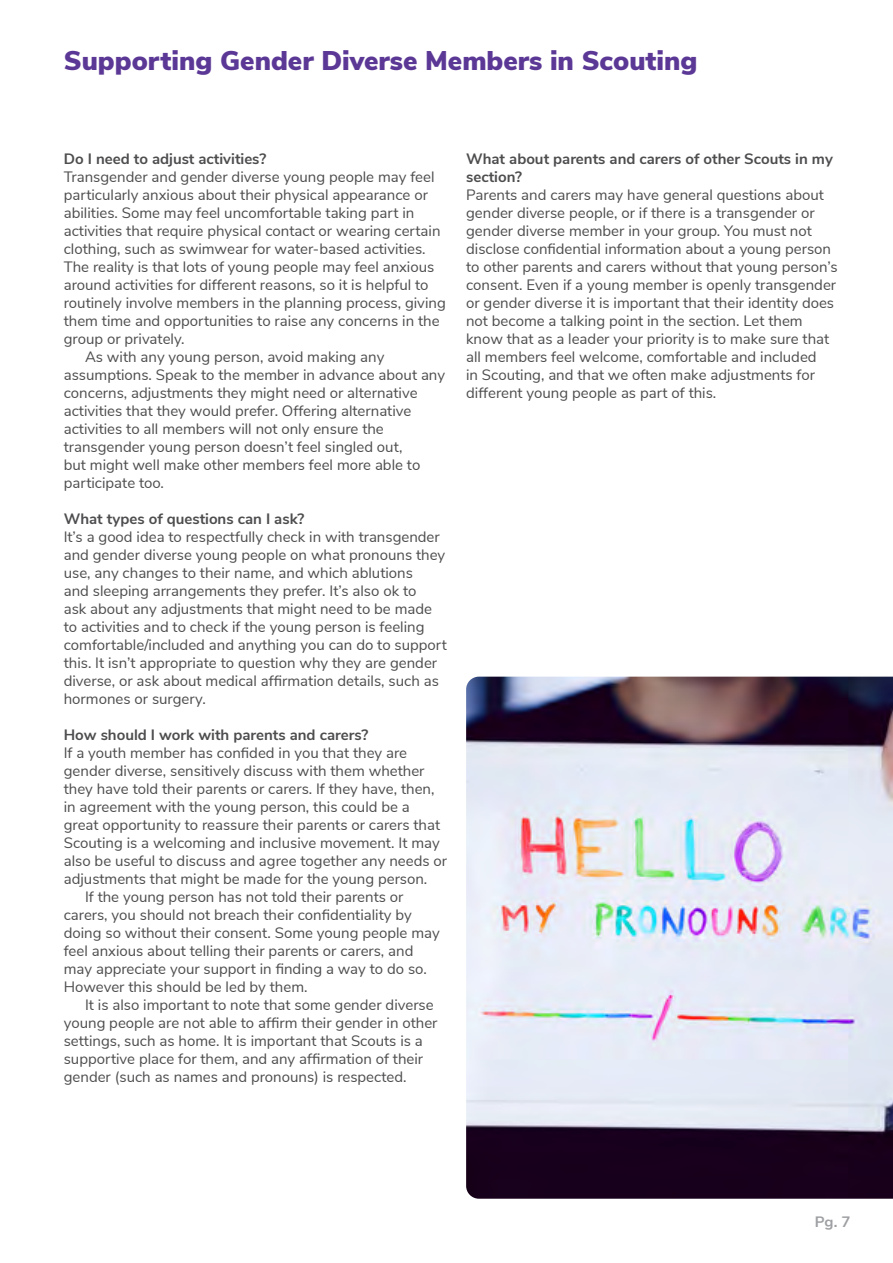
<style>
.page{position:relative;width:893px;height:1263px;background:#fff}
.page>*{position:absolute;margin:0;border:0;box-sizing:border-box;transform-origin:0 0}
.t1{font:900 27px "Nunito Sans";color:#5c3896}
.t2{font:15px/18px "Nunito Sans";color:#4d4d4f}
.t3{font:700 15px/18px "Nunito Sans";color:#4d4d4f}
.t4{font:700 15px "Nunito Sans";color:#9d9fa2}
</style>
<div class="page">
<img style="left:466px;top:677px;width:427px;height:522px">
<h1 class="t1" style="left:64px;top:41px;width:635px">Supporting Gender Diverse Members in Scouting</h1>
<p class="t3" style="left:64px;top:148px;width:204px">Do I need to adjust activities?</p>
<p class="t2" style="left:64px;top:166px;width:372px">Transgender and gender diverse young people may feel</p>
<p class="t2" style="left:64px;top:184px;width:366px">particularly anxious about their physical appearance or</p>
<p class="t2" style="left:64px;top:202px;width:352px">abilities. Some may feel uncomfortable taking part in</p>
<p class="t2" style="left:64px;top:220px;width:378px">activities that require physical contact or wearing certain</p>
<p class="t2" style="left:64px;top:238px;width:363px">clothing, such as swimwear for water-based activities.</p>
<p class="t2" style="left:64px;top:256px;width:372px">The reality is that lots of young people may feel anxious</p>
<p class="t2" style="left:64px;top:274px;width:366px">around activities for different reasons, so it is helpful to</p>
<p class="t2" style="left:64px;top:292px;width:383px">routinely involve members in the planning process, giving</p>
<p class="t2" style="left:64px;top:310px;width:377px">them time and opportunities to raise any concerns in the</p>
<p class="t2" style="left:64px;top:328px;width:122px">group or privately.</p>
<p class="t2" style="left:85px;top:346px;width:301px">As with any young person, avoid making any</p>
<p class="t2" style="left:64px;top:364px;width:383px">assumptions. Speak to the member in advance about any</p>
<p class="t2" style="left:64px;top:382px;width:355px">concerns, adjustments they might need or alternative</p>
<p class="t2" style="left:64px;top:400px;width:349px">activities that they would prefer. Offering alternative</p>
<p class="t2" style="left:64px;top:418px;width:322px">activities to all members will not only ensure the</p>
<p class="t2" style="left:64px;top:436px;width:340px">transgender young person doesn’t feel singled out,</p>
<p class="t2" style="left:64px;top:454px;width:358px">but might well make other members feel more able to</p>
<p class="t2" style="left:64px;top:472px;width:102px">participate too.</p>
<p class="t3" style="left:64px;top:508px;width:242px">What types of questions can I ask?</p>
<p class="t2" style="left:64px;top:526px;width:385px">It’s a good idea to respectfully check in with transgender and gender diverse young people on what pronouns they use, any changes to their name, and which ablutions<br>and sleeping arrangements they prefer. It’s also ok to<br>ask about any adjustments that might need to be made to activities and to check if the young person is feeling comfortable/included and anything you can do to support this. It isn’t appropriate to question why they are gender diverse, or ask about medical affirmation details, such as hormones or surgery.</p>
<p class="t3" style="left:64px;top:724px;width:306px">How should I work with parents and carers?</p>
<p class="t2" style="left:64px;top:742px;width:345px">If a youth member has confided in you that they are</p>
<p class="t2" style="left:64px;top:760px;width:362px">gender diverse, sensitively discuss with them whether</p>
<p class="t2" style="left:64px;top:778px;width:372px">they have told their parents or carers. If they have, then,</p>
<p class="t2" style="left:64px;top:796px;width:348px">in agreement with the young person, this could be a</p>
<p class="t2" style="left:64px;top:814px;width:378px">great opportunity to reassure their parents or carers that</p>
<p class="t2" style="left:64px;top:832px;width:378px">Scouting is a welcoming and inclusive movement. It may</p>
<p class="t2" style="left:64px;top:850px;width:385px">also be useful to discuss and agree together any needs or</p>
<p class="t2" style="left:64px;top:868px;width:365px">adjustments that might be made for the young person.</p>
<p class="t2" style="left:85px;top:886px;width:320px">If the young person has not told their parents or</p>
<p class="t2" style="left:64px;top:904px;width:350px">carers, you should not breach their confidentiality by</p>
<p class="t2" style="left:64px;top:922px;width:378px">doing so without their consent. Some young people may</p>
<p class="t2" style="left:64px;top:940px;width:351px">feel anxious about telling their parents or carers, and</p>
<p class="t2" style="left:64px;top:958px;width:364px">may appreciate your support in finding a way to do so.</p>
<p class="t2" style="left:64px;top:976px;width:245px">However this should be led by them.</p>
<p class="t2" style="left:85px;top:994px;width:350px">It is also important to note that some gender diverse</p>
<p class="t2" style="left:64px;top:1012px;width:375px">young people are not able to affirm their gender in other</p>
<p class="t2" style="left:64px;top:1030px;width:361px">settings, such as home. It is important that Scouts is a</p>
<p class="t2" style="left:64px;top:1048px;width:361px">supportive place for them, and any affirmation of their</p>
<p class="t2" style="left:64px;top:1066px;width:344px">gender (such as names and pronouns) is respected.</p>
<p class="t3" style="left:466px;top:148px;width:368px">What about parents and carers of other Scouts in my section?</p>
<p class="t2" style="left:466px;top:184px;width:373px">Parents and carers may have general questions about gender diverse people, or if there is a transgender or gender diverse member in your group. You must not disclose confidential information about a young person to other parents and carers without that young person’s consent. Even if a young member is openly transgender or gender diverse it is important that their identity does not become a talking point in the section. Let them know that as a leader your priority is to make sure that all members feel welcome, comfortable and included<br>in Scouting, and that we often make adjustments for different young people as part of this.</p>
<p class="t4" style="left:815px;top:1211px;width:37px">Pg. 7</p>
</div>
